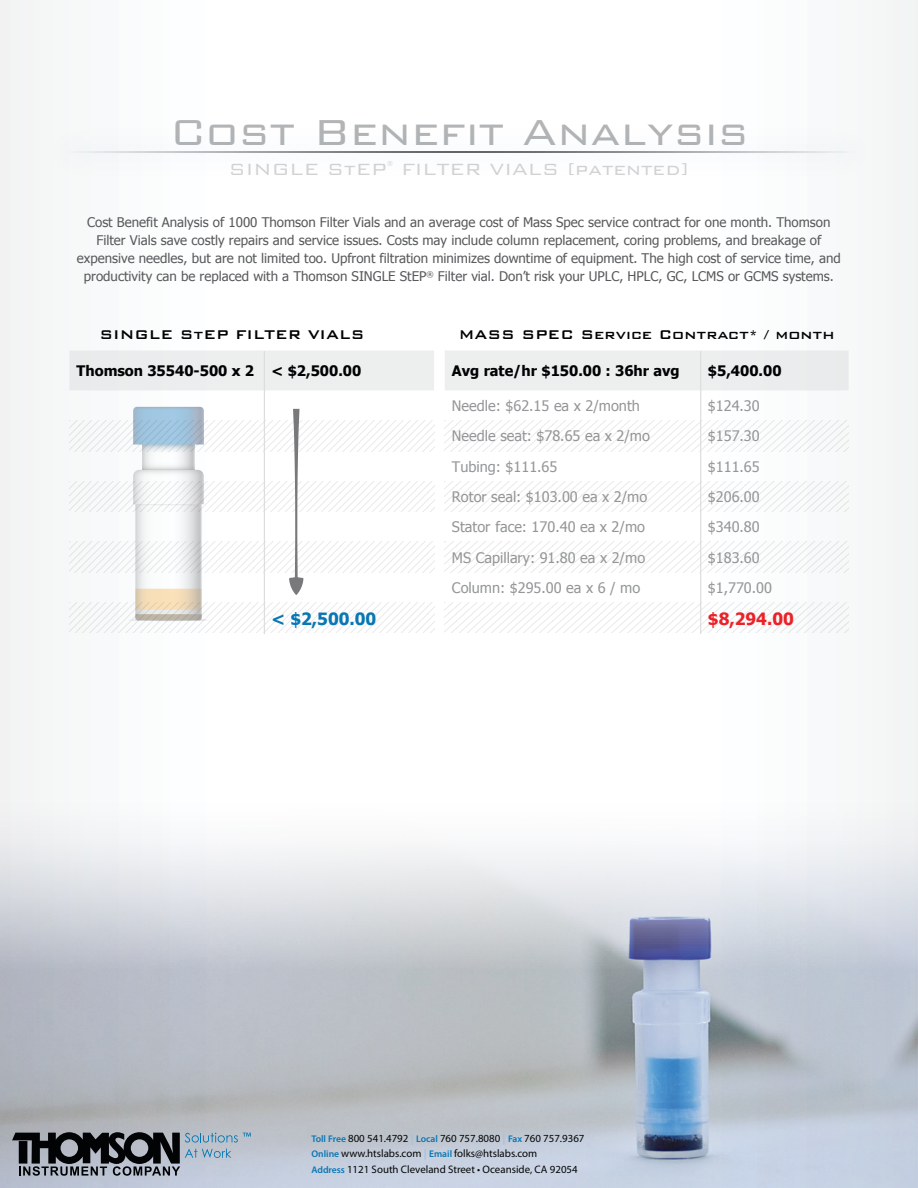
<style>
.page{position:relative;width:918px;height:1188px;background:#fff}
.page>*{position:absolute;margin:0;border:0;box-sizing:border-box;transform-origin:0 0}
.t1{font:300 48.3px "Bank Gothic BT";color:#b2b4b6}
.t2{font:300 21.75px "Bank Gothic BT";color:#d2d3d5}
.t3{font:500 16.95px "Bank Gothic BT";color:#010203}
.t4{font:700 16.95px "Tahoma";color:#0877b4}
.t5{font:700 16.95px "Tahoma";color:#eb2227}
.t6{font:14.55px "Tahoma";color:#949698}
.t7{font:700 14.55px "Tahoma";color:#010203}
.t8{font:13.35px/18.1px "Tahoma";color:#58595b;text-align:center}
.t9{font:10.8px/15.8px "Myriad Pro";color:#040606}
.t10{font:300 7.05px "Bank Gothic BT";color:#d2d3d5}
.s1{font-weight:600;font-size:9.6px;color:#0877b4}
.s2{font-weight:700;color:#a5c2db}
</style>
<div class="page">
<img style="left:0;top:801px;width:918px;height:387px">
<svg style="left:12px;top:1132px;width:239px;height:44px;background:#6e747d"></svg>
<svg style="left:69px;top:421px;width:365px;height:30px"></svg>
<svg style="left:69px;top:481px;width:365px;height:31px"></svg>
<svg style="left:69px;top:542px;width:365px;height:30px"></svg>
<svg style="left:69px;top:602px;width:365px;height:31px"></svg>
<svg style="left:445px;top:421px;width:404px;height:30px"></svg>
<svg style="left:445px;top:481px;width:404px;height:31px"></svg>
<svg style="left:445px;top:542px;width:404px;height:30px"></svg>
<svg style="left:445px;top:602px;width:404px;height:31px"></svg>
<img style="left:28px;top:115px;width:862px;height:74px">
<svg style="left:64px;top:152px;width:790px;height:1px"></svg>
<div style="left:69px;top:350px;width:365px;height:40px;background:#edeeee"></div>
<hr style="left:264px;top:351px;width:1px;height:283px;background:#dcddde">
<div style="left:445px;top:350px;width:404px;height:40px;background:#edeeee"></div>
<hr style="left:700px;top:351px;width:1px;height:283px;background:#dcddde">
<svg style="left:287px;top:409px;width:18px;height:186px"></svg>
<svg style="left:125px;top:619px;width:87px;height:3px"></svg>
<svg style="left:133px;top:470px;width:71px;height:150px"></svg>
<svg style="left:143px;top:445px;width:51px;height:25px"></svg>
<svg style="left:133px;top:407px;width:71px;height:38px;background:#9fc0d7"></svg>
<h1 class="t1" style="left:169px;top:106px;width:581px">Cost Benefit Analysis</h1>
<h2 class="t2" style="left:229px;top:157px;width:160px">SINGLE StEP</h2>
<p class="t10" style="left:387px;top:160px;width:7px">®</p>
<h2 class="t2" style="left:401px;top:157px;width:290px">FILTER VIALS [patented]</h2>
<p class="t8" style="left:77px;top:213px;width:766px">Cost Benefit Analysis of 1000 Thomson Filter Vials and an average cost of Mass Spec service contract for one month. Thomson Filter Vials save costly repairs and service issues. Costs may include column replacement, coring problems, and breakage of expensive needles, but are not limited too. Upfront filtration minimizes downtime of equipment. The high cost of service time, and productivity can be replaced with a Thomson SINGLE StEP<sup>®</sup> Filter vial. Don’t risk your UPLC, HPLC, GC, LCMS or GCMS systems.</p>
<p class="t3" style="left:100px;top:325px;width:266px">SINGLE StEP FILTER VIALS</p>
<p class="t3" style="left:459px;top:325px;width:377px">MASS SPEC Service Contract* / month</p>
<p class="t7" style="left:77px;top:360px;width:286px">Thomson 35540-500 x 2 &lt; $2,500.00</p>
<p class="t4" style="left:272px;top:607px;width:106px">&lt; $2,500.00</p>
<p class="t7" style="left:452px;top:360px;width:229px">Avg rate/hr $150.00 : 36hr avg</p>
<p class="t7" style="left:708px;top:360px;width:75px">$5,400.00</p>
<p class="t6" style="left:452px;top:396px;width:189px">Needle: $62.15 ea x 2/month</p>
<p class="t6" style="left:708px;top:396px;width:53px">$124.30</p>
<p class="t6" style="left:452px;top:426px;width:200px">Needle seat: $78.65 ea x 2/mo</p>
<p class="t6" style="left:708px;top:426px;width:53px">$157.30</p>
<p class="t6" style="left:452px;top:457px;width:107px">Tubing: $111.65</p>
<p class="t6" style="left:708px;top:457px;width:53px">$111.65</p>
<p class="t6" style="left:452px;top:487px;width:197px">Rotor seal: $103.00 ea x 2/mo</p>
<p class="t6" style="left:708px;top:487px;width:53px">$206.00</p>
<p class="t6" style="left:452px;top:517px;width:195px">Stator face: 170.40 ea x 2/mo</p>
<p class="t6" style="left:708px;top:517px;width:53px">$340.80</p>
<p class="t6" style="left:452px;top:547px;width:195px">MS Capillary: 91.80 ea x 2/mo</p>
<p class="t6" style="left:708px;top:547px;width:53px">$183.60</p>
<p class="t6" style="left:452px;top:578px;width:190px">Column: $295.00 ea x 6 / mo</p>
<p class="t6" style="left:708px;top:578px;width:66px">$1,770.00</p>
<p class="t5" style="left:708px;top:607px;width:87px">$8,294.00</p>
<p class="t9" style="left:311px;top:1130px;width:275px"><span class="s1">Toll Free</span> 800 541.4792 <span class="s2">|</span> <span class="s1">Local</span> 760 757.8080 <span class="s2">|</span> <span class="s1">Fax</span> 760 757.9367<br><span class="s1">Online</span> www.htslabs.com <span class="s2">|</span> <span class="s1">Email</span> folks@htslabs.com<br><span class="s1">Address</span> 1121 South Cleveland Street • Oceanside, CA 92054</p>
</div>
